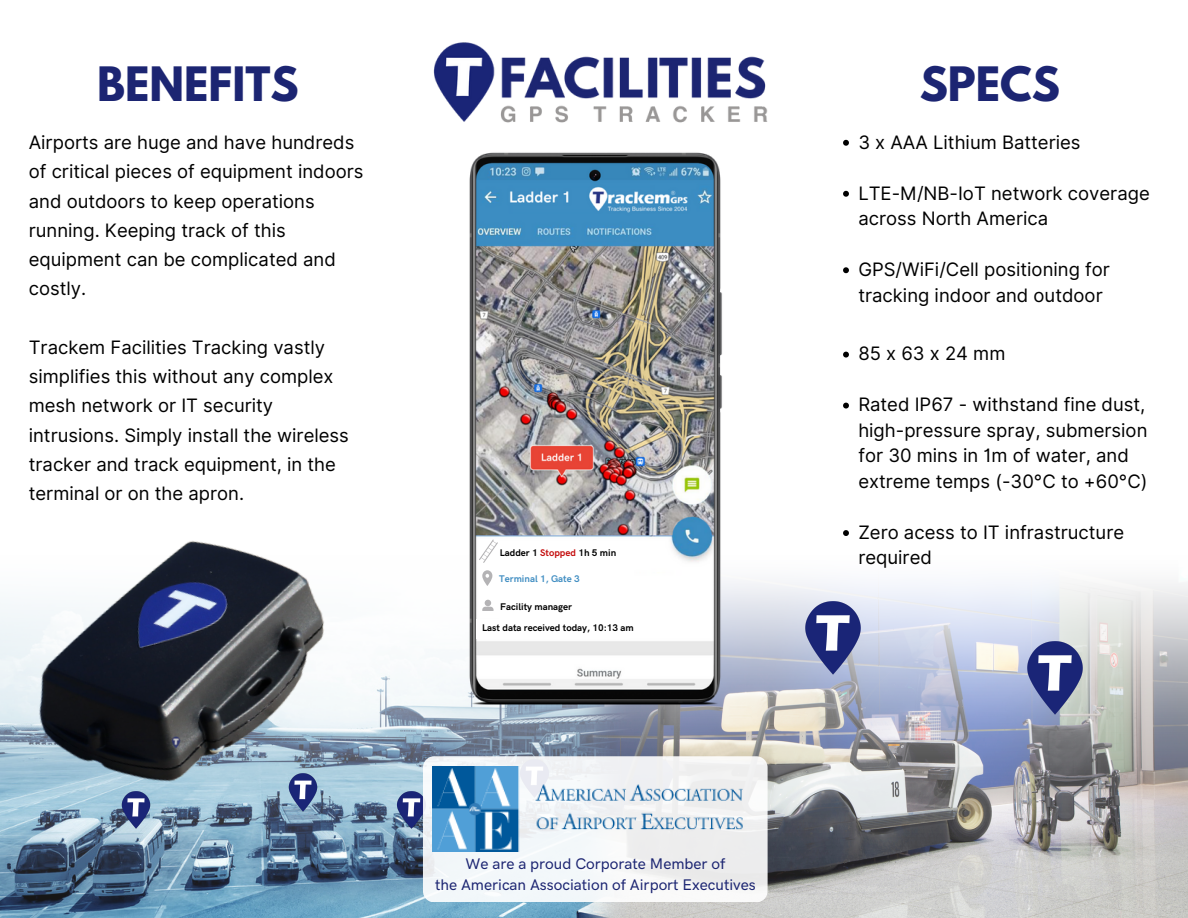
<style>
.page{position:relative;width:1188px;height:918px;background:#fff}
.page>*{position:absolute;margin:0;border:0;box-sizing:border-box;transform-origin:0 0}
.t1{font:700 42px "League Spartan";color:#1c2572}
.t2{font:18.45px/29.2px "Inter";color:#000}
.t3{font:18.45px "Inter";letter-spacing:.28em;color:#000}
.t4{font:500 15.45px "HK Grotesk Pro";color:#1c2572}
.t5{font:700 9.75px "HK Grotesk Pro";color:#000}
.t6{font:700 9.75px "HK Grotesk Pro";color:#418ec2}
.s1{color:#c40e0e}
</style>
<div class="page">
<img style="left:433px;top:42px;width:335px;height:81px">
<img style="left:0;top:582px;width:1188px;height:336px">
<img style="left:1015px;top:638px;width:81px;height:81px">
<img style="left:792px;top:597px;width:81px;height:81px">
<img style="left:0;top:541px;width:391px;height:317px">
<img style="left:431px;top:152px;width:326px;height:599px">
<img style="left:115px;top:789px;width:42px;height:42px">
<svg style="left:170px;top:737px;width:12px;height:11px"></svg>
<img style="left:282px;top:772px;width:42px;height:41px">
<img style="left:390px;top:789px;width:33px;height:42px">
<svg style="left:843px;top:140px;width:6px;height:6px"></svg>
<svg style="left:843px;top:191px;width:6px;height:6px"></svg>
<svg style="left:843px;top:267px;width:6px;height:6px"></svg>
<svg style="left:843px;top:352px;width:6px;height:6px"></svg>
<svg style="left:843px;top:403px;width:6px;height:6px"></svg>
<svg style="left:843px;top:530px;width:6px;height:6px"></svg>
<div style="left:499px;top:544px;width:135px;height:75px;background:#fff"></div>
<div style="left:479px;top:539px;width:19px;height:75px;background:#fff"></div>
<div style="left:477px;top:619px;width:152px;height:20px;background:#fff"></div>
<svg style="left:479px;top:539px;width:19px;height:24px"></svg>
<svg style="left:482px;top:570px;width:10px;height:16px"></svg>
<svg style="left:482px;top:600px;width:12px;height:11px"></svg>
<svg style="left:423px;top:756px;width:345px;height:146px;fill:#f2f7f9"></svg>
<img style="left:432px;top:766px;width:327px;height:86px">
<p class="t1" style="left:97px;top:63px;width:203px">BENEFITS</p>
<p class="t1" style="left:920px;top:63px;width:142px">SPECS</p>
<p class="t2" style="left:858px;top:127px;width:224px">3 x AAA Lithium Batteries</p>
<p class="t2" style="left:858px;top:180px;width:293px;line-height:25.5px">LTE-M/NB-IoT network coverage across North America</p>
<p class="t2" style="left:858px;top:257px;width:253px;line-height:25.5px">GPS/WiFi/Cell positioning for tracking indoor and outdoor</p>
<p class="t2" style="left:29px;top:128px;width:336px">Airports are huge and have hundreds of critical pieces of equipment indoors and outdoors to keep operations running. Keeping track of this equipment can be complicated and costly.</p>
<p class="t2" style="left:29px;top:332px;width:322px">Trackem Facilities Tracking vastly simplifies this without any complex mesh network or IT security intrusions. Simply install the wireless tracker and track equipment, in the terminal or on the apron.</p>
<p class="t5" style="left:500px;top:547px;width:118px">Ladder 1 <span class="s1">Stopped</span> 1h 5 min</p>
<p class="t6" style="left:499px;top:573px;width:82px">Terminal 1, Gate 3</p>
<p class="t5" style="left:500px;top:601px;width:73px">Facility manager</p>
<p class="t5" style="left:482px;top:622px;width:153px">Last data received today, 10:13 am</p>
<p class="t4" style="left:466px;top:855px;width:261px">We are a proud Corporate Member of</p>
<p class="t4" style="left:435px;top:876px;width:322px">the American Association of Airport Executives</p>
<p class="t3" style="left:858px;top:343px;width:149px">85x63x24mm</p>
<p class="t2" style="left:858px;top:392px;width:291px;line-height:25.5px">Rated IP67 - withstand fine dust, high-pressure spray, submersion for 30 mins in 1m of water, and extreme temps (-30°C to +60°C)</p>
<p class="t2" style="left:858px;top:519px;width:267px;line-height:25.5px">Zero acess to IT infrastructure required</p>
</div>
